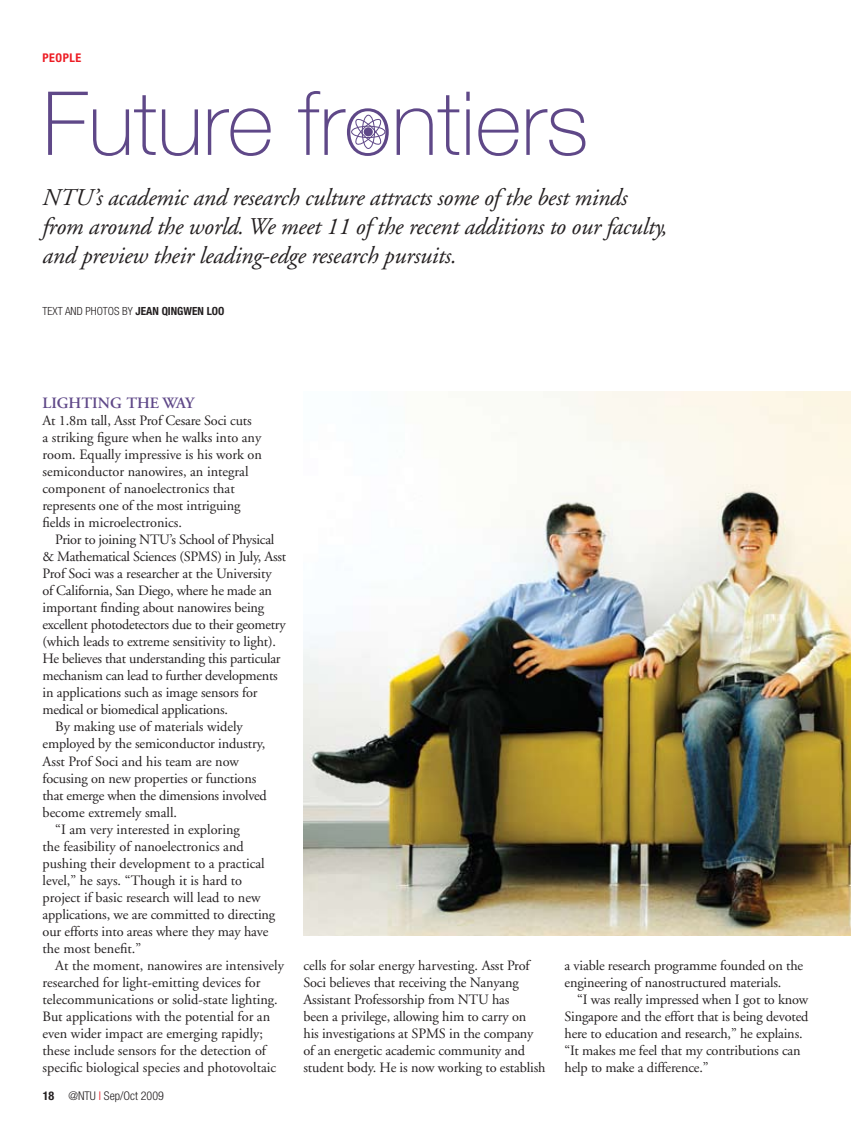
<style>
.page{position:relative;width:851px;height:1127px;background:#fff}
.page>*{position:absolute;margin:0;border:0;box-sizing:border-box;transform-origin:0 0}
.t1{font:100 88.5px "Helvetica Neue";color:#5f4888}
.t2{font:italic 24px/28.8px "Adobe Garamond";letter-spacing:-.01em;color:#231f20}
.t3{font:600 15.75px "Adobe Garamond";color:#5f4888}
.t4{font:14.25px/17px "Adobe Garamond";letter-spacing:-.01em;color:#231f20}
.t5{font:300 condensed 12px "Helvetica Neue";color:#231f20}
.t6{font:700 condensed 12px "Helvetica Neue";color:#ed1c24}
.t7{font:700 condensed 11.25px "Helvetica Neue";color:#231f20}
.t8{font:300 condensed 11.25px "Helvetica Neue";color:#231f20}
.s1{font-weight:300}
.s2{font-weight:700}
.s3{color:#ed1c24}
</style>
<div class="page">
<img style="left:303px;top:391px;width:547px;height:544px">
<div style="left:362px;top:115px;width:13px;height:34px;border:1px solid #5f4888;border-radius:50%"></div>
<div style="left:351px;top:126px;width:34px;height:12px;border:1px solid #5f4888;border-radius:50%"></div>
<svg style="left:353px;top:117px;width:29px;height:29px"></svg>
<p class="t6" style="left:43px;top:51px;width:8px">PEOP</p>
<p class="t6" style="left:69px;top:51px;width:12px">LE</p>
<h1 class="t1" style="left:43px;top:74px;width:547px">Future frontiers</h1>
<h2 class="t2" style="left:43px;top:184px;width:626px">NTU’s academic and research culture attracts some of the best minds from around the world. We meet 11 of the recent additions to our faculty, and preview their leading-edge research pursuits.</h2>
<p class="t8" style="left:43px;top:305px;width:30px">TEXT AND</p>
<p class="t8" style="left:85px;top:305px;width:12px">PHOTOS</p>
<p class="t7" style="left:122px;top:304px;width:104px"><span class="s1">BY</span> JEAN QINGWEN LOO</p>
<p class="t3" style="left:43px;top:395px;width:151px">LIGHTING THE WAY</p>
<p class="t4" style="left:43px;top:413px;width:221px">At 1.8m tall, Asst Prof Cesare Soci cuts<br>a striking figure when he walks into any room. Equally impressive is his work on semiconductor nanowires, an integral component of nanoelectronics that represents one of the most intriguing fields in microelectronics.</p>
<p class="t4" style="left:55px;top:532px;width:220px">Prior to joining NTU’s School of Physical</p>
<p class="t4" style="left:43px;top:549px;width:245px">&amp; Mathematical Sciences (SPMS) in July, Asst</p>
<p class="t4" style="left:43px;top:566px;width:230px">Prof Soci was a researcher at the University</p>
<p class="t4" style="left:43px;top:583px;width:231px">of California, San Diego, where he made an</p>
<p class="t4" style="left:43px;top:600px;width:223px">important finding about nanowires being</p>
<p class="t4" style="left:43px;top:617px;width:245px">excellent photodetectors due to their geometry</p>
<p class="t4" style="left:43px;top:634px;width:235px">(which leads to extreme sensitivity to light).</p>
<p class="t4" style="left:43px;top:651px;width:239px">He believes that understanding this particular</p>
<p class="t4" style="left:43px;top:668px;width:237px">mechanism can lead to further developments</p>
<p class="t4" style="left:43px;top:685px;width:217px">in applications such as image sensors for</p>
<p class="t4" style="left:43px;top:702px;width:187px">medical or biomedical applications.</p>
<p class="t4" style="left:55px;top:719px;width:189px">By making use of materials widely</p>
<p class="t4" style="left:43px;top:736px;width:224px">employed by the semiconductor industry,</p>
<p class="t4" style="left:43px;top:753px;width:198px">Asst Prof Soci and his team are now</p>
<p class="t4" style="left:43px;top:770px;width:215px">focusing on new properties or functions</p>
<p class="t4" style="left:43px;top:787px;width:226px">that emerge when the dimensions involved</p>
<p class="t4" style="left:43px;top:804px;width:136px">become extremely small.</p>
<p class="t4" style="left:55px;top:821px;width:186px">“I am very interested in exploring</p>
<p class="t4" style="left:43px;top:838px;width:203px">the feasibility of nanoelectronics and</p>
<p class="t4" style="left:43px;top:855px;width:224px">pushing their development to a practical</p>
<p class="t4" style="left:43px;top:872px;width:201px">level,” he says. “Though it is hard to</p>
<p class="t4" style="left:43px;top:889px;width:219px">project if basic research will lead to new</p>
<p class="t4" style="left:43px;top:906px;width:234px">applications, we are committed to directing</p>
<p class="t4" style="left:43px;top:923px;width:227px">our efforts into areas where they may have</p>
<p class="t4" style="left:43px;top:940px;width:100px">the most benefit.”</p>
<p class="t4" style="left:55px;top:957px;width:230px">At the moment, nanowires are intensively</p>
<p class="t4" style="left:43px;top:974px;width:219px">researched for light-emitting devices for</p>
<p class="t4" style="left:43px;top:991px;width:237px">telecommunications or solid-state lighting.</p>
<p class="t4" style="left:43px;top:1008px;width:229px">But applications with the potential for an</p>
<p class="t4" style="left:43px;top:1025px;width:222px">even wider impact are emerging rapidly;</p>
<p class="t4" style="left:43px;top:1042px;width:225px">these include sensors for the detection of</p>
<p class="t4" style="left:43px;top:1059px;width:235px">specific biological species and photovoltaic</p>
<p class="t5" style="left:43px;top:1089px;width:123px"><span class="s2">1 8</span> @NTU <span class="s3">I</span> SEP/OCT 2009</p>
<p class="t4" style="left:303px;top:957px;width:243px">cells for solar energy harvesting. Asst Prof Soci believes that receiving the Nanyang Assistant Professorship from NTU has<br>been a privilege, allowing him to carry on<br>his investigations at SPMS in the company of an energetic academic community and student body. He is now working to establish</p>
<p class="t4" style="left:564px;top:957px;width:240px">a viable research programme founded on the engineering of nanostructured materials.</p>
<p class="t4" style="left:564px;top:991px;width:245px;text-indent:13px">“I was really impressed when I got to know Singapore and the effort that is being devoted here to education and research,” he explains. “It makes me feel that my contributions can help to make a difference.”</p>
</div>
